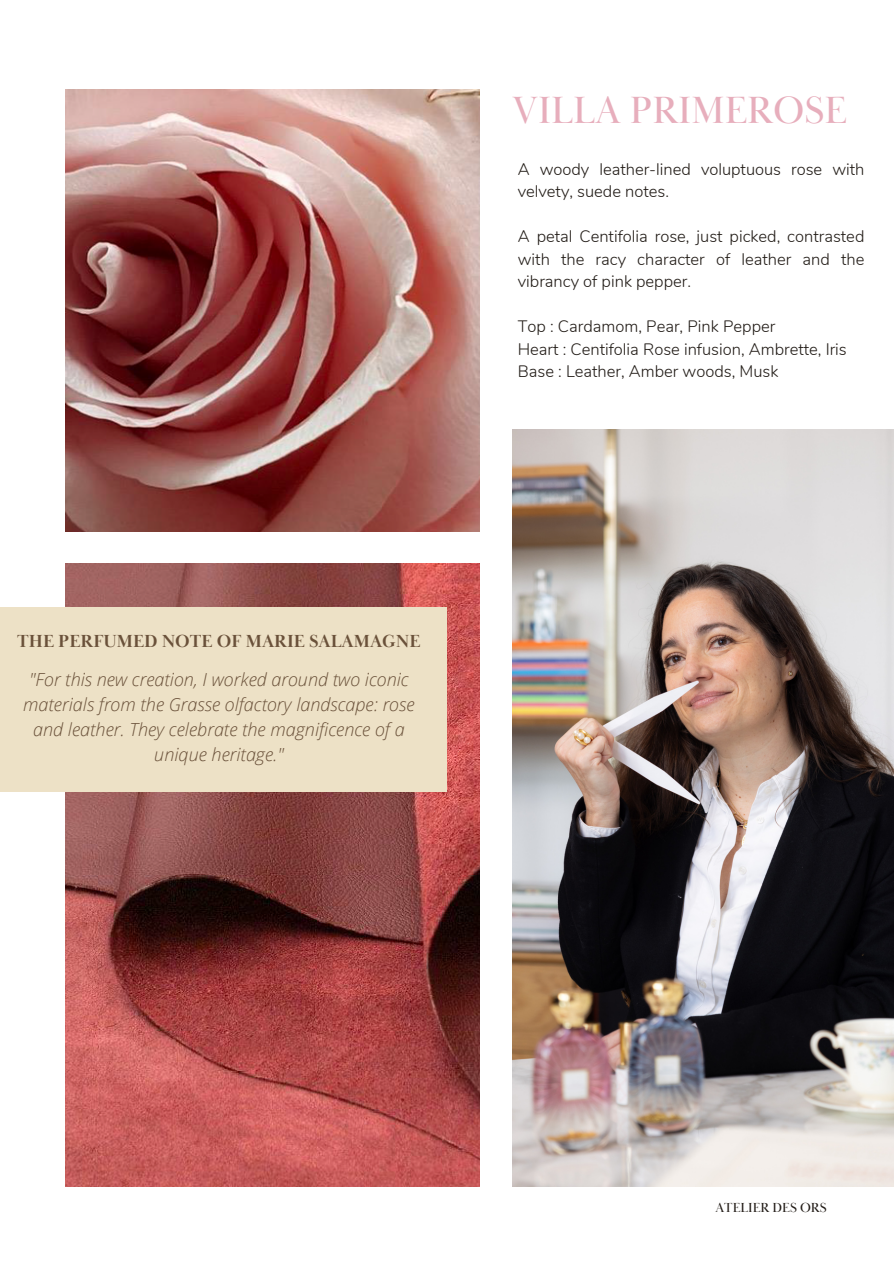
<style>
.page{position:relative;width:894px;height:1264px;background:#fff}
.page>*{position:absolute;margin:0;border:0;box-sizing:border-box;transform-origin:0 0}
.t1{font:39px "Baskerville Display PT";color:#e7aebc}
.t2{font:italic 300 18px/24.8px "Open Sans";color:#6a513a;text-align:center}
.t3{font:700 18px "Baskerville Display PT";color:#6a513a}
.t4{font:300 16.5px/22.5px "Nunito";color:#221c17}
.t5{font:13.5px "Baskerville Display PT";color:#221c17}
</style>
<div class="page">
<img style="left:66px;top:563px;width:413px;height:623px">
<img style="left:512px;top:429px;width:381px;height:757px">
<img style="left:66px;top:89px;width:413px;height:442px">
<div style="left:0;top:607px;width:446px;height:185px;background:#ede1c6"></div>
<p class="t1" style="left:512px;top:86px;width:336px">VILLA PRIMEROSE</p>
<h2 class="t4" style="left:517px;top:158px;width:348px">A woody leather-lined voluptuous rose with velvety, suede notes.</h2>
<h3 class="t4" style="left:517px;top:225px;width:348px;text-align:justify">A petal Centifolia rose, just picked, contrasted with the racy character of leather and the vibrancy of pink pepper.</h3>
<h1 class="t4" style="left:517px;top:315px;width:330px">Top : Cardamom, Pear, Pink Pepper<br>Heart : Centifolia Rose infusion, Ambrette, Iris<br>Base : Leather, Amber woods, Musk</h1>
<h3 class="t3" style="left:17px;top:630px;width:404px">THE PERFUMED NOTE OF MARIE SALAMAGNE</h3>
<h3 class="t2" style="left:23px;top:667px;width:393px">"For this new creation, I worked around two iconic materials from the Grasse olfactory landscape: rose and leather. They celebrate the magnificence of a unique heritage."</h3>
<h3 class="t5" style="left:715px;top:1199px;width:113px">ATELIER DES ORS</h3>
</div>
